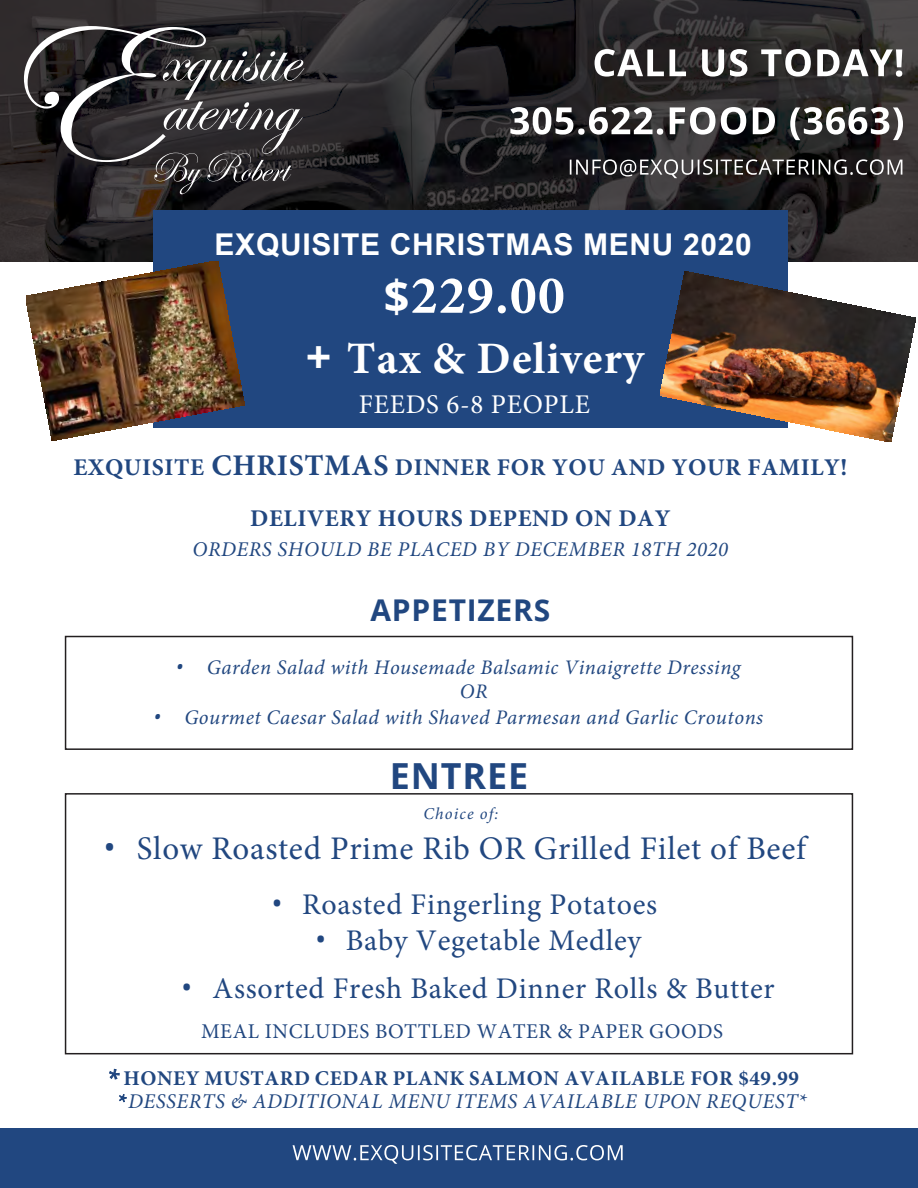
<style>
.page{position:relative;width:918px;height:1188px;background:#fff}
.page>*{position:absolute;margin:0;border:0;box-sizing:border-box;transform-origin:0 0}
.t1{font:700 54px "Minion Pro";color:#fff}
.t2{font:700 45px "Minion Pro";letter-spacing:.025em;color:#fff}
.t3{font:700 35.85px "Open Sans";letter-spacing:.025em;color:#214780}
.t4{font:33px "Minion Pro";letter-spacing:.02em;color:#214780}
.t5{font:30px "Minion Pro";letter-spacing:.025em;color:#214780}
.t6{font:700 30px "Arial";letter-spacing:.025em;color:#fff}
.t7{font:700 30px "Open Sans";letter-spacing:.025em;color:#214780}
.t8{font:27px "Minion Pro";letter-spacing:.025em;color:#fff}
.t9{font:700 24px/50.4px "Minion Pro";letter-spacing:.025em;color:#214780;text-align:center}
.t10{font:italic 21px/23.1px "Minion Pro";letter-spacing:.025em;color:#214780;text-align:center}
.t11{font:21px "Minion Pro";letter-spacing:.025em;color:#214780}
.t12{font:italic 20.7px/24px "Minion Pro";letter-spacing:.025em;color:#214780}
.t13{font:italic 16.65px "Minion Pro";letter-spacing:.07em;color:#214780}
.s1{font-family:"Open Sans";font-size:45px}
.s2{font-family:"Open Sans"}
.s3{font-size:30px}
.s4{font-weight:700;font-style:normal}
.s5{font-style:normal}
</style>
<div class="page">
<svg style="left:0;top:0;width:918px;height:261px;background:#272527"></svg>
<div style="left:153px;top:210px;width:634px;height:218px;background:#214780"></div>
<svg style="left:24px;top:26px;width:280px;height:168px;background:#403d3f"></svg>
<div style="left:0;top:1128px;width:918px;height:60px;background:#214780"></div>
<svg style="left:510px;top:107px;width:393px;height:33px"></svg>
<svg style="left:570px;top:159px;width:332px;height:19px;background:#514f50"></svg>
<svg style="left:293px;top:1145px;width:330px;height:19px"></svg>
<svg style="left:595px;top:49px;width:307px;height:28px"></svg>
<div style="left:65px;top:793px;width:788px;height:261px;border:2px solid #231f20"></div>
<div style="left:65px;top:636px;width:788px;height:114px;border:2px solid #231f20"></div>
<img style="left:26px;top:261px;width:218px;height:179px">
<img style="left:660px;top:272px;width:256px;height:170px">
<p class="t6" style="left:215px;top:223px;width:539px">EXQUISITE CHRISTMAS MENU 2020</p>
<p class="t1" style="left:384px;top:257px;width:183px"><span class="s1">$</span>229.00</p>
<p class="t2" style="left:306px;top:327px;width:339px"><span class="s2">+</span> Tax &amp; Delivery</p>
<p class="t8" style="left:359px;top:386px;width:233px">FEEDS 6-8 PEOPLE</p>
<p class="t9" style="left:73px;top:442px;width:776px">EXQUISITE <span class="s3">CHRISTMAS</span> DINNER FOR YOU AND YOUR FAMILY!<br>DELIVERY HOURS DEPEND ON DAY</p>
<p class="t10" style="left:193px;top:537px;width:537px">ORDERS SHOULD BE PLACED BY DECEMBER 18TH 2020</p>
<p class="t7" style="left:371px;top:589px;width:181px">APPETIZERS</p>
<p class="t12" style="left:460px;top:656px;width:282px;text-indent:-284px"><span class="s2">•</span> Garden Salad with Housemade Balsamic Vinaigrette Dressing<br>OR</p>
<p class="t12" style="left:153px;top:705px;width:611px"><span class="s2">•</span> Gourmet Caesar Salad with Shaved Parmesan and Garlic Croutons</p>
<p class="t3" style="left:390px;top:750px;width:140px">ENTREE</p>
<p class="t13" style="left:424px;top:802px;width:76px">Choice of:</p>
<p class="t4" style="left:103px;top:826px;width:704px"><span class="s2">•</span> Slow Roasted Prime Rib OR Grilled Filet of Beef</p>
<p class="t5" style="left:272px;top:884px;width:387px"><span class="s2">•</span> Roasted Fingerling Potatoes</p>
<p class="t5" style="left:315px;top:920px;width:328px"><span class="s2">•</span> Baby Vegetable Medley</p>
<p class="t5" style="left:181px;top:968px;width:595px"><span class="s2">•</span> Assorted Fresh Baked Dinner Rolls &amp; Butter</p>
<p class="t11" style="left:201px;top:1018px;width:524px">MEAL INCLUDES BOTTLED WATER &amp; PAPER GOODS</p>
<p class="t10" style="left:107px;top:1067px;width:701px"><span class="s2">*</span> <span class="s4">HONEY MUSTARD CEDAR PLANK SALMON AVAILABLE FOR $49.99 </span><span class="s5">*</span>DESSERTS &amp; ADDITIONAL MENU ITEMS AVAILABLE UPON REQUEST*</p>
</div>
